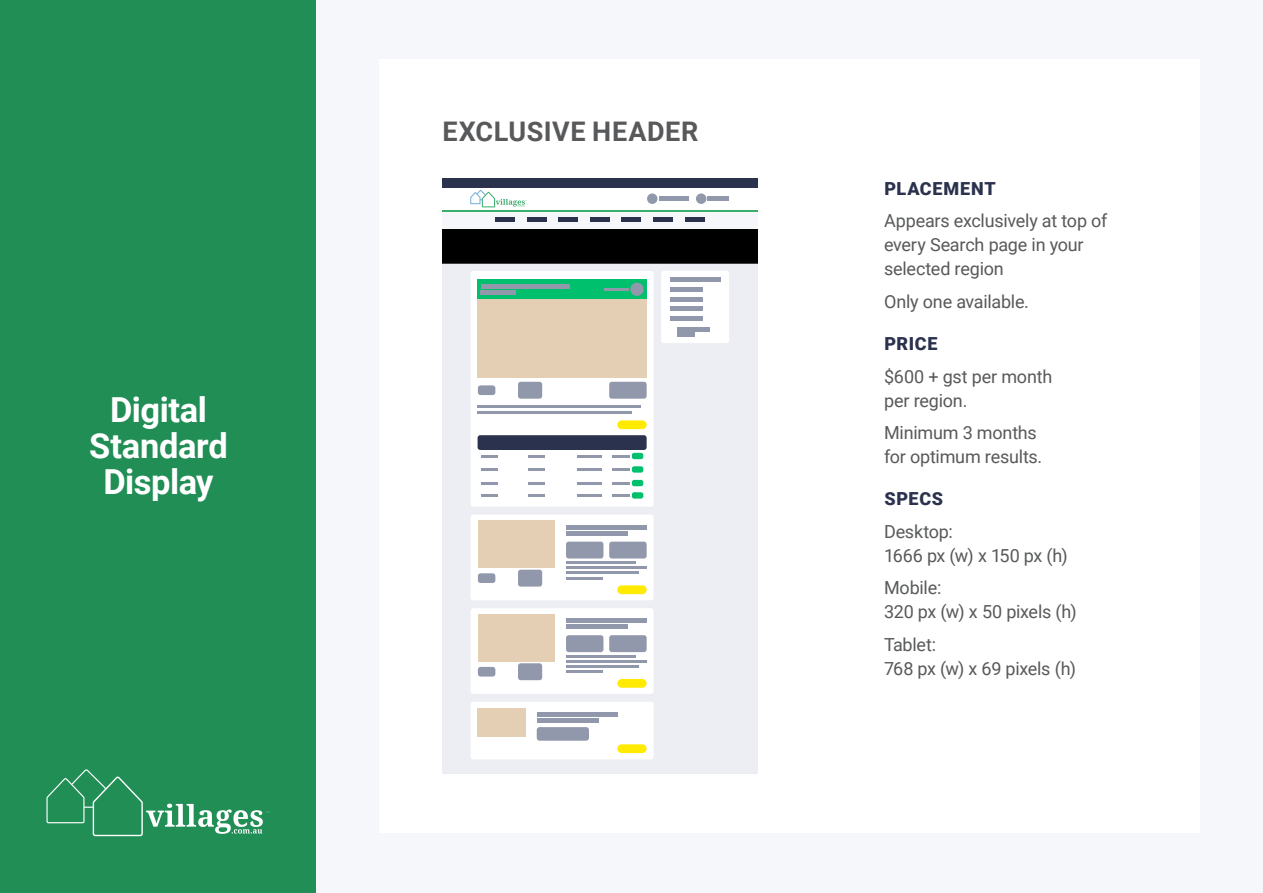
<style>
.page{position:relative;width:1263px;height:893px;background:#f6f7fa}
.page>*{position:absolute;margin:0;border:0;box-sizing:border-box;transform-origin:0 0}
.NEW_Sidebar{font:700 34.5px/36px "Roboto";letter-spacing:-.015em;color:#fff;text-align:center}
.NEW_Listings_Page_He{font:700 27px "Roboto";letter-spacing:.02em;color:#58595b}
.NEW_Listing_NOT_poin{font:18px/24px "Roboto";letter-spacing:-.015em;color:#58595b}
.Listings_subhead{font:900 18px "Roboto";letter-spacing:.04em;color:#2b324e}
.t1{font:700 2.85px "Verdana";color:#3aad6b}
</style>
<div class="page">
<div style="left:379px;top:60px;width:821px;height:773px;background:#fff"></div>
<div style="left:0;top:0;width:316px;height:893px;background:#229357"></div>
<svg style="left:46px;top:769px;width:217px;height:68px"></svg>
<div style="left:442px;top:212px;width:316px;height:562px;background:#eceef4"></div>
<div style="left:442px;top:229px;width:316px;height:35px;background:#000"></div>
<div style="left:471px;top:515px;width:183px;height:85px;background:#fff;border-radius:3px"></div>
<hr style="left:566px;top:561px;width:69px;height:3px;background:#9198ab">
<hr style="left:566px;top:567px;width:81px;height:2px;background:#9198ab">
<hr style="left:566px;top:572px;width:72px;height:2px;background:#9198ab">
<hr style="left:566px;top:577px;width:36px;height:2px;background:#9198ab">
<div style="left:478px;top:521px;width:76px;height:47px;background:#e4cfb4"></div>
<div style="left:617px;top:585px;width:30px;height:9px;background:#ffea00;border-radius:4px"></div>
<div style="left:609px;top:542px;width:38px;height:16px;background:#9198ab;border-radius:3px"></div>
<div style="left:566px;top:542px;width:37px;height:16px;background:#9198ab;border-radius:3px"></div>
<div style="left:518px;top:570px;width:24px;height:17px;background:#9198ab;border-radius:3px"></div>
<div style="left:478px;top:573px;width:17px;height:10px;background:#9198ab;border-radius:3px"></div>
<hr style="left:566px;top:525px;width:81px;height:4px;background:#9198ab">
<hr style="left:566px;top:531px;width:62px;height:4px;background:#9198ab">
<div style="left:471px;top:608px;width:183px;height:86px;background:#fff;border-radius:3px"></div>
<hr style="left:566px;top:655px;width:69px;height:3px;background:#9198ab">
<hr style="left:566px;top:660px;width:81px;height:3px;background:#9198ab">
<hr style="left:566px;top:665px;width:72px;height:3px;background:#9198ab">
<hr style="left:566px;top:670px;width:36px;height:3px;background:#9198ab">
<div style="left:478px;top:614px;width:76px;height:47px;background:#e4cfb4"></div>
<div style="left:617px;top:679px;width:30px;height:9px;background:#ffea00;border-radius:4px"></div>
<div style="left:609px;top:635px;width:38px;height:17px;background:#9198ab;border-radius:3px"></div>
<div style="left:566px;top:635px;width:37px;height:17px;background:#9198ab;border-radius:3px"></div>
<div style="left:518px;top:663px;width:24px;height:17px;background:#9198ab;border-radius:3px"></div>
<div style="left:478px;top:667px;width:17px;height:10px;background:#9198ab;border-radius:3px"></div>
<hr style="left:566px;top:619px;width:81px;height:4px;background:#9198ab">
<hr style="left:566px;top:625px;width:62px;height:4px;background:#9198ab">
<div style="left:471px;top:702px;width:183px;height:57px;background:#fff;border-radius:3px"></div>
<div style="left:478px;top:708px;width:48px;height:29px;background:#e4cfb4"></div>
<div style="left:617px;top:744px;width:30px;height:9px;background:#ffea00;border-radius:4px"></div>
<div style="left:537px;top:727px;width:52px;height:14px;background:#9198ab;border-radius:3px"></div>
<hr style="left:537px;top:712px;width:80px;height:4px;background:#9198ab">
<hr style="left:537px;top:718px;width:61px;height:4px;background:#9198ab">
<div style="left:471px;top:271px;width:183px;height:236px;background:#fff;border-radius:3px"></div>
<div style="left:478px;top:279px;width:169px;height:20px;background:#00c06d"></div>
<div style="left:478px;top:299px;width:169px;height:79px;background:#e4cfb4"></div>
<div style="left:478px;top:435px;width:169px;height:15px;background:#2b324e;border-radius:3px"></div>
<div style="left:617px;top:420px;width:30px;height:9px;background:#ffea00;border-radius:4px"></div>
<div style="left:609px;top:382px;width:38px;height:17px;background:#9198ab;border-radius:3px"></div>
<div style="left:518px;top:382px;width:24px;height:17px;background:#9198ab;border-radius:3px"></div>
<div style="left:478px;top:385px;width:17px;height:10px;background:#9198ab;border-radius:3px"></div>
<div style="left:632px;top:453px;width:11px;height:6px;background:#00c06d;border-radius:2px"></div>
<div style="left:632px;top:466px;width:11px;height:7px;background:#00c06d;border-radius:2px"></div>
<div style="left:632px;top:480px;width:11px;height:6px;background:#00c06d;border-radius:2px"></div>
<div style="left:632px;top:492px;width:11px;height:7px;background:#00c06d;border-radius:2px"></div>
<hr style="left:478px;top:405px;width:163px;height:3px;background:#9198ab">
<hr style="left:604px;top:288px;width:24px;height:3px;background:#9198ab">
<hr style="left:481px;top:284px;width:88px;height:4px;background:#9198ab">
<hr style="left:481px;top:290px;width:35px;height:4px;background:#9198ab">
<hr style="left:478px;top:411px;width:154px;height:3px;background:#9198ab">
<svg style="left:481px;top:455px;width:17px;height:2px"></svg>
<svg style="left:528px;top:455px;width:17px;height:2px"></svg>
<hr style="left:577px;top:455px;width:25px;height:2px;background:#9198ab">
<svg style="left:612px;top:455px;width:17px;height:2px"></svg>
<hr style="left:481px;top:468px;width:17px;height:3px;background:#9198ab">
<hr style="left:528px;top:468px;width:17px;height:3px;background:#9198ab">
<hr style="left:577px;top:468px;width:25px;height:3px;background:#9198ab">
<hr style="left:612px;top:468px;width:17px;height:3px;background:#9198ab">
<svg style="left:481px;top:482px;width:17px;height:2px"></svg>
<svg style="left:528px;top:482px;width:17px;height:2px"></svg>
<hr style="left:577px;top:482px;width:25px;height:2px;background:#9198ab">
<svg style="left:612px;top:482px;width:17px;height:2px"></svg>
<hr style="left:481px;top:494px;width:17px;height:3px;background:#9198ab">
<hr style="left:528px;top:494px;width:17px;height:3px;background:#9198ab">
<hr style="left:577px;top:494px;width:25px;height:3px;background:#9198ab">
<hr style="left:612px;top:494px;width:17px;height:3px;background:#9198ab">
<div style="left:630px;top:283px;width:14px;height:13px;background:#9198ab;border-radius:50%"></div>
<div style="left:661px;top:271px;width:68px;height:72px;background:#fff;border-radius:3px"></div>
<hr style="left:670px;top:277px;width:50px;height:4px;background:#9198ab">
<hr style="left:670px;top:288px;width:32px;height:4px;background:#9198ab">
<hr style="left:670px;top:297px;width:32px;height:4px;background:#9198ab">
<hr style="left:670px;top:306px;width:32px;height:4px;background:#9198ab">
<hr style="left:670px;top:317px;width:32px;height:4px;background:#9198ab">
<hr style="left:677px;top:327px;width:33px;height:4px;background:#9198ab">
<div style="left:677px;top:332px;width:17px;height:5px;background:#9198ab"></div>
<svg style="left:470px;top:190px;width:55px;height:17px"></svg>
<div style="left:442px;top:179px;width:316px;height:9px;background:#2b324e"></div>
<hr style="left:442px;top:210px;width:316px;height:2px;background:#3aaf6b">
<div style="left:442px;top:212px;width:316px;height:17px;background:#f6f7fa"></div>
<hr style="left:708px;top:197px;width:21px;height:4px;background:#9198ab">
<div style="left:696px;top:193px;width:10px;height:11px;background:#9198ab;border-radius:50%"></div>
<hr style="left:659px;top:197px;width:30px;height:4px;background:#9198ab">
<hr style="left:653px;top:218px;width:20px;height:4px;background:#2b324e">
<hr style="left:621px;top:218px;width:20px;height:4px;background:#2b324e">
<hr style="left:590px;top:218px;width:20px;height:4px;background:#2b324e">
<hr style="left:558px;top:218px;width:20px;height:4px;background:#2b324e">
<hr style="left:527px;top:218px;width:20px;height:4px;background:#2b324e">
<hr style="left:495px;top:218px;width:20px;height:4px;background:#2b324e">
<hr style="left:685px;top:218px;width:20px;height:4px;background:#2b324e">
<div style="left:647px;top:193px;width:10px;height:11px;background:#9198ab;border-radius:50%"></div>
<p class="NEW_Sidebar" style="left:89px;top:391px;width:140px">Digital<br>Standard<br>Display</p>
<p class="t1" style="left:266px;top:809px;width:6px">TM</p>
<p class="NEW_Listings_Page_He" style="left:442px;top:112px;width:257px">EXCLUSIVE HEADER</p>
<p class="Listings_subhead" style="left:884px;top:176px;width:113px">PLACEMENT</p>
<p class="NEW_Listing_NOT_poin" style="left:884px;top:208px;width:225px">Appears exclusively at top of every Search page in your selected region</p>
<p class="NEW_Listing_NOT_poin" style="left:884px;top:289px;width:146px">Only one available.</p>
<p class="Listings_subhead" style="left:884px;top:331px;width:55px">PRICE</p>
<p class="NEW_Listing_NOT_poin" style="left:884px;top:364px;width:170px">$600 + gst per month per region.</p>
<p class="NEW_Listing_NOT_poin" style="left:884px;top:420px;width:160px">Minimum 3 months for optimum results.</p>
<p class="Listings_subhead" style="left:884px;top:486px;width:60px">SPECS</p>
<p class="NEW_Listing_NOT_poin" style="left:884px;top:519px;width:185px">Desktop:<br>1666 px (w) x 150 px (h)</p>
<p class="NEW_Listing_NOT_poin" style="left:884px;top:575px;width:194px">Mobile:<br>320 px (w) x 50 pixels (h)</p>
<p class="NEW_Listing_NOT_poin" style="left:884px;top:632px;width:193px">Tablet:<br>768 px (w) x 69 pixels (h)</p>
</div>
